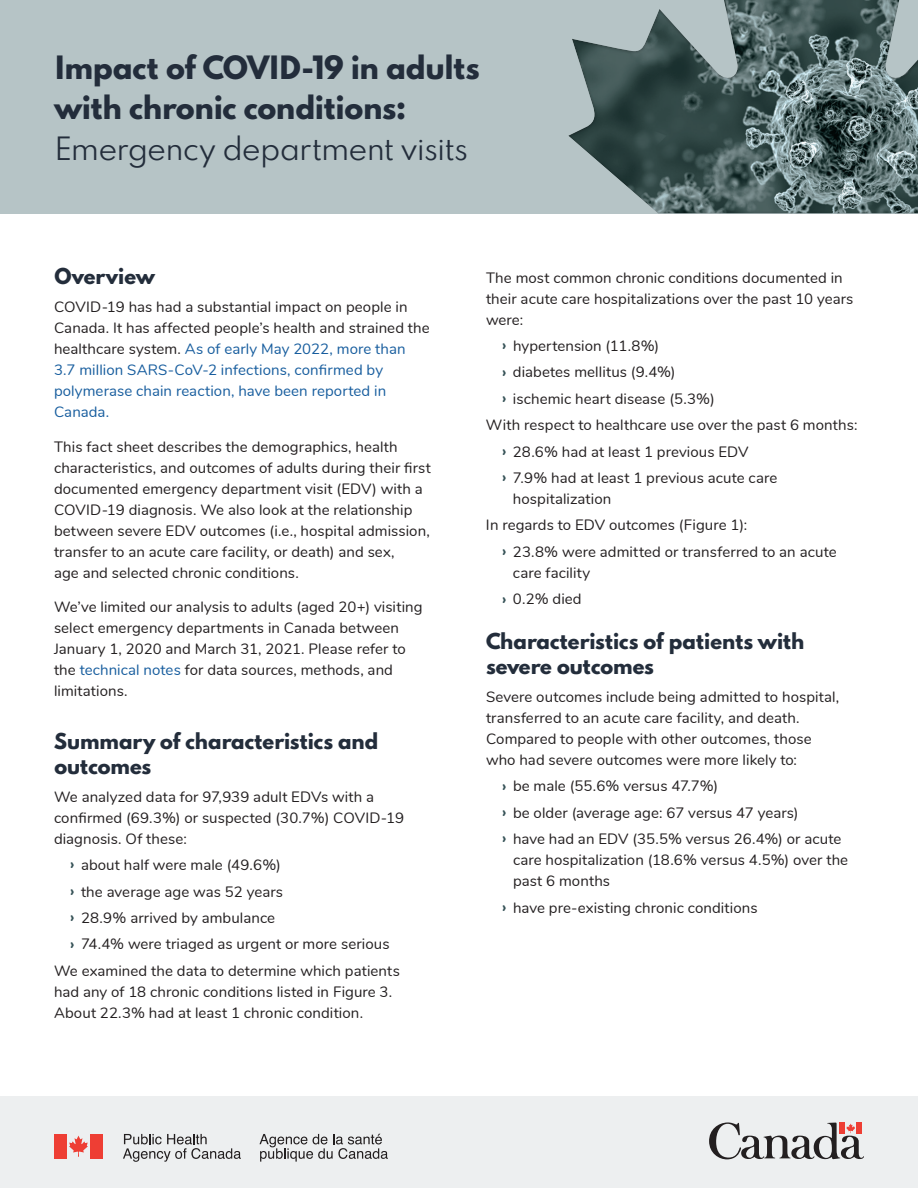
<style>
.page{position:relative;width:918px;height:1188px;background:#fff}
.page>*{position:absolute;margin:0;border:0;box-sizing:border-box;transform-origin:0 0}
.t1{font:800 28.5px/40.5px "Spartan";letter-spacing:-.04em;color:#232d3b}
.t2{font:28.5px "Spartan";letter-spacing:-.03em;color:#232d3b}
.t3{font:800 19.5px/25.5px "Spartan";letter-spacing:-.035em;color:#232d3b}
.t4{font:15px/21px "Nunito";letter-spacing:.005em;color:#231f20}
.t5{font:15px/21px "Nunito";letter-spacing:.005em;color:#175d9e}
.s1{color:#231f20}
.s2{color:#175d9e}
.s3{font-weight:800;color:#365257}
</style>
<div class="page">
<div style="left:0;top:0;width:918px;height:214px;background:#b6c4c6"></div>
<div style="left:0;top:1096px;width:918px;height:92px;background:#edeff0"></div>
<svg style="left:709px;top:1122px;width:155px;height:38px"></svg>
<div style="left:54px;top:1134px;width:12px;height:25px;background:#ee3e34"></div>
<svg style="left:69px;top:1136px;width:19px;height:21px"></svg>
<div style="left:91px;top:1134px;width:12px;height:25px;background:#ee3e34"></div>
<svg style="left:123px;top:1134px;width:118px;height:28px"></svg>
<svg style="left:259px;top:1134px;width:129px;height:28px"></svg>
<div style="left:566px;top:0;width:352px;height:214px;background:#231f20;opacity:.5"></div>
<h1 class="t1" style="left:54px;top:46px;width:428px">Impact of COVID-19 in adults with chronic conditions:</h1>
<h1 class="t2" style="left:54px;top:127px;width:416px">Emergency department visits</h1>
<h2 class="t3" style="left:54px;top:263px;width:102px">Overview</h2>
<p class="t5" style="left:54px;top:295px;width:377px"><span class="s1">COVID-19 has had a substantial impact on people in Canada. It has affected people’s health and strained the healthcare system.</span> As of early May 2022, more than 3.7 million SARS-CoV-2 infections, confirmed by polymerase chain reaction, have been reported in Canada.</p>
<p class="t4" style="left:54px;top:435px;width:379px">This fact sheet describes the demographics, health characteristics, and outcomes of adults during their first documented emergency department visit (EDV) with a COVID-19 diagnosis. We also look at the relationship between severe EDV outcomes (i.e., hospital admission, transfer to an acute care facility, or death) and sex,<br>age and selected chronic conditions.</p>
<p class="t4" style="left:54px;top:595px;width:370px">We’ve limited our analysis to adults (aged 20+) visiting select emergency departments in Canada between January 1, 2020 and March 31, 2021. Please refer to the <span class="s2">technical notes</span> for data sources, methods, and limitations.</p>
<h2 class="t3" style="left:54px;top:727px;width:326px">Summary of characteristics and outcomes</h2>
<p class="t4" style="left:54px;top:785px;width:352px">We analyzed data for 97,939 adult EDVs with a confirmed (69.3%) or suspected (30.7%) COVID-19 diagnosis. Of these:</p>
<p class="t4" style="left:70px;top:854px;width:212px"><span class="s3">›</span> about half were male (49.6%)</p>
<p class="t4" style="left:70px;top:880px;width:214px"><span class="s3">›</span> the average age was 52 years</p>
<p class="t4" style="left:70px;top:906px;width:207px"><span class="s3">›</span> 28.9% arrived by ambulance</p>
<p class="t4" style="left:70px;top:933px;width:321px"><span class="s3">›</span> 74.4% were triaged as urgent or more serious</p>
<p class="t4" style="left:54px;top:959px;width:347px">We examined the data to determine which patients</p>
<p class="t4" style="left:54px;top:980px;width:340px">had any of 18 chronic conditions listed in Figure 3.<br>About 22.3% had at least 1 chronic condition.</p>
<p class="t4" style="left:486px;top:266px;width:369px">The most common chronic conditions documented in their acute care hospitalizations over the past 10 years were:</p>
<p class="t4" style="left:502px;top:335px;width:159px"><span class="s3">›</span> hypertension (11.8%)</p>
<p class="t4" style="left:502px;top:361px;width:175px"><span class="s3">›</span> diabetes mellitus (9.4%)</p>
<p class="t4" style="left:502px;top:387px;width:214px"><span class="s3">›</span> ischemic heart disease (5.3%)</p>
<p class="t4" style="left:486px;top:414px;width:373px">With respect to healthcare use over the past 6 months:</p>
<p class="t4" style="left:502px;top:440px;width:248px"><span class="s3">›</span> 28.6% had at least 1 previous EDV</p>
<p class="t4" style="left:502px;top:467px;width:277px"><span class="s3">›</span> 7.9% had at least 1 previous acute care</p>
<p class="t4" style="left:513px;top:488px;width:100px">hospitalization</p>
<p class="t4" style="left:486px;top:514px;width:263px">In regards to EDV outcomes (Figure 1):</p>
<p class="t4" style="left:502px;top:540px;width:336px"><span class="s3">›</span> 23.8% were admitted or transferred to an acute</p>
<p class="t4" style="left:502px;top:559px;width:90px;line-height:26.4px;text-indent:11px">care facility <span class="s3">›</span> 0.2% died</p>
<h2 class="t3" style="left:486px;top:628px;width:320px">Characteristics of patients with severe outcomes</h2>
<p class="t4" style="left:486px;top:685px;width:355px">Severe outcomes include being admitted to hospital, transferred to an acute care facility, and death.<br>Compared to people with other outcomes, those who had severe outcomes were more likely to:</p>
<p class="t4" style="left:502px;top:772px;width:341px;line-height:26.4px"><span class="s3">›</span> be male (55.6% versus 47.7%)<br><span class="s3">›</span> be older (average age: 67 versus 47 years)<br><span class="s3">›</span> have had an EDV (35.5% versus 26.4%) or acute</p>
<p class="t4" style="left:513px;top:849px;width:337px">care hospitalization (18.6% versus 4.5%) over the past 6 months</p>
<p class="t4" style="left:502px;top:896px;width:257px"><span class="s3">›</span> have pre-existing chronic conditions</p>
</div>
